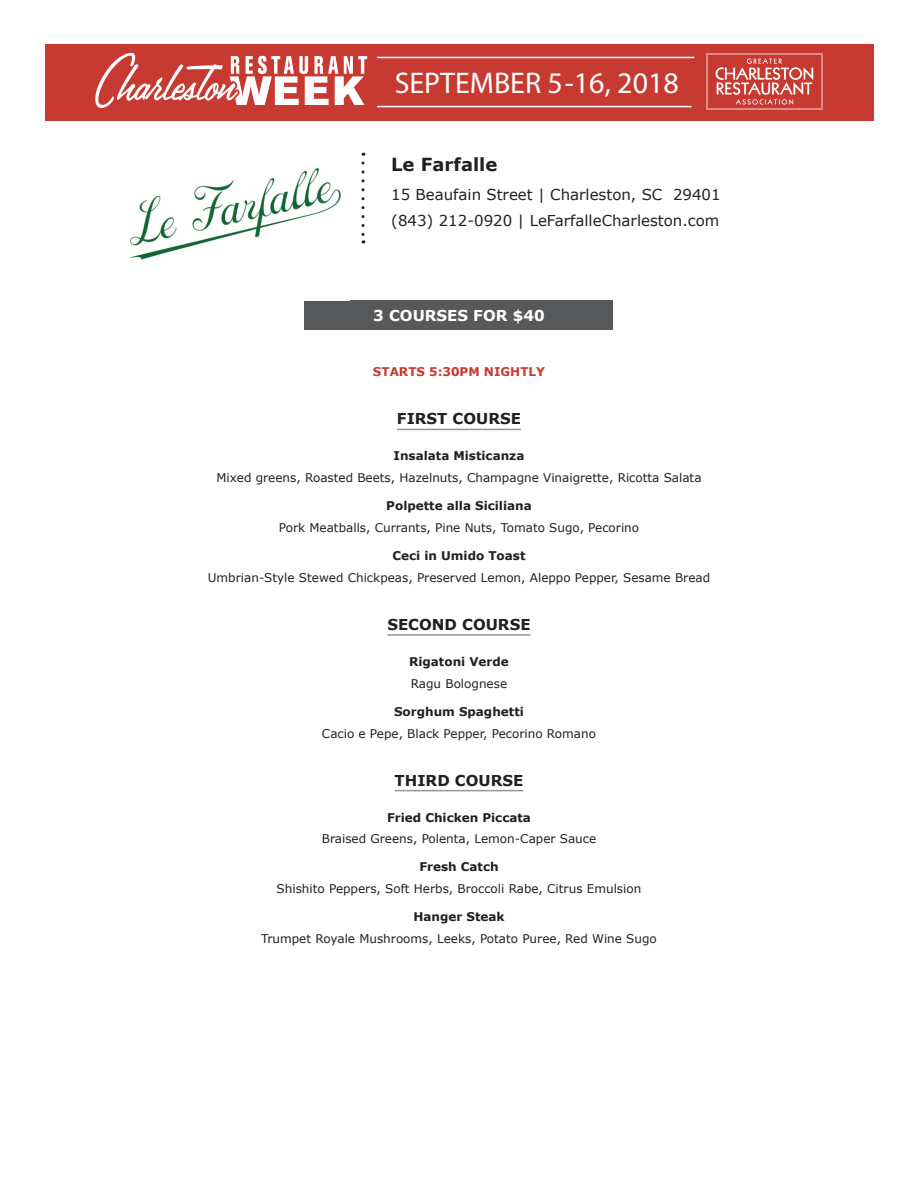
<style>
.page{position:relative;width:918px;height:1188px;background:#fff}
.page>*{position:absolute;margin:0;border:0;box-sizing:border-box;transform-origin:0 0}
.menu_item{font:30px "Myriad Pro";color:#fff}
.restaurant_name{font:700 18px "Verdana";color:#231f20}
.phone_url{font:15px "Verdana";color:#231f20}
.Address{font:15px "Verdana";color:#231f20}
.category{font:700 15px "Verdana";color:#231f20}
.description{font:700 15px "Verdana";color:#fff}
.description-2{font:12px "Verdana";color:#231f20}
.menu_item-2{font:700 12px "Verdana";color:#231f20}
.category_subhead{font:700 12px "Verdana";color:#c73a32}
</style>
<div class="page">
<div style="left:45px;top:44px;width:828px;height:77px;background:#c73a32"></div>
<svg style="left:362px;top:163px;width:2px;height:80px"></svg>
<hr style="left:397px;top:429px;width:124px;height:1px;background:#939598">
<hr style="left:387px;top:634px;width:144px;height:2px;background:#939598">
<hr style="left:395px;top:790px;width:128px;height:1px;background:#939598">
<div style="left:305px;top:300px;width:308px;height:30px;background:#57585a"></div>
<svg style="left:95px;top:53px;width:272px;height:55px"></svg>
<svg style="left:706px;top:53px;width:117px;height:57px"></svg>
<hr style="left:377px;top:57px;width:317px;height:1px;background:#fff">
<hr style="left:377px;top:106px;width:315px;height:1px;background:#fff">
<img style="left:130px;top:168px;width:211px;height:92px">
<p class="menu_item" style="left:395px;top:65px;width:286px">SEPTEMBER 5-16, 2018</p>
<p class="restaurant_name" style="left:391px;top:153px;width:108px">Le Farfalle</p>
<p class="Address" style="left:391px;top:185px;width:331px">15 Beaufain Street | Charleston, SC 29401</p>
<p class="phone_url" style="left:391px;top:211px;width:330px">(843) 212-0920 | LeFarfalleCharleston.com</p>
<p class="description" style="left:373px;top:306px;width:173px">3 COURSES FOR $40</p>
<p class="category_subhead" style="left:373px;top:364px;width:174px">STARTS 5:30PM NIGHTLY</p>
<p class="category" style="left:397px;top:409px;width:126px">FIRST COURSE</p>
<p class="menu_item-2" style="left:394px;top:448px;width:132px">Insalata Misticanza</p>
<p class="description-2" style="left:216px;top:470px;width:487px">Mixed greens, Roasted Beets, Hazelnuts, Champagne Vinaigrette, Ricotta Salata</p>
<p class="menu_item-2" style="left:386px;top:498px;width:147px">Polpette alla Siciliana</p>
<p class="description-2" style="left:279px;top:520px;width:362px">Pork Meatballs, Currants, Pine Nuts, Tomato Sugo, Pecorino</p>
<p class="menu_item-2" style="left:393px;top:548px;width:134px">Ceci in Umido Toast</p>
<p class="description-2" style="left:208px;top:570px;width:504px">Umbrian-Style Stewed Chickpeas, Preserved Lemon, Aleppo Pepper, Sesame Bread</p>
<p class="category" style="left:387px;top:615px;width:145px">SECOND COURSE</p>
<p class="menu_item-2" style="left:409px;top:654px;width:101px">Rigatoni Verde</p>
<p class="description-2" style="left:411px;top:676px;width:98px">Ragu Bolognese</p>
<p class="menu_item-2" style="left:394px;top:704px;width:131px">Sorghum Spaghetti</p>
<p class="description-2" style="left:322px;top:726px;width:276px">Cacio e Pepe, Black Pepper, Pecorino Romano</p>
<p class="category" style="left:395px;top:770px;width:130px">THIRD COURSE</p>
<p class="menu_item-2" style="left:387px;top:809px;width:145px">Fried Chicken Piccata</p>
<p class="description-2" style="left:322px;top:831px;width:276px">Braised Greens, Polenta, Lemon-Caper Sauce</p>
<p class="menu_item-2" style="left:419px;top:859px;width:81px">Fresh Catch</p>
<p class="description-2" style="left:277px;top:881px;width:366px">Shishito Peppers, Soft Herbs, Broccoli Rabe, Citrus Emulsion</p>
<p class="menu_item-2" style="left:413px;top:909px;width:93px">Hanger Steak</p>
<p class="description-2" style="left:261px;top:931px;width:397px">Trumpet Royale Mushrooms, Leeks, Potato Puree, Red Wine Sugo</p>
</div>
